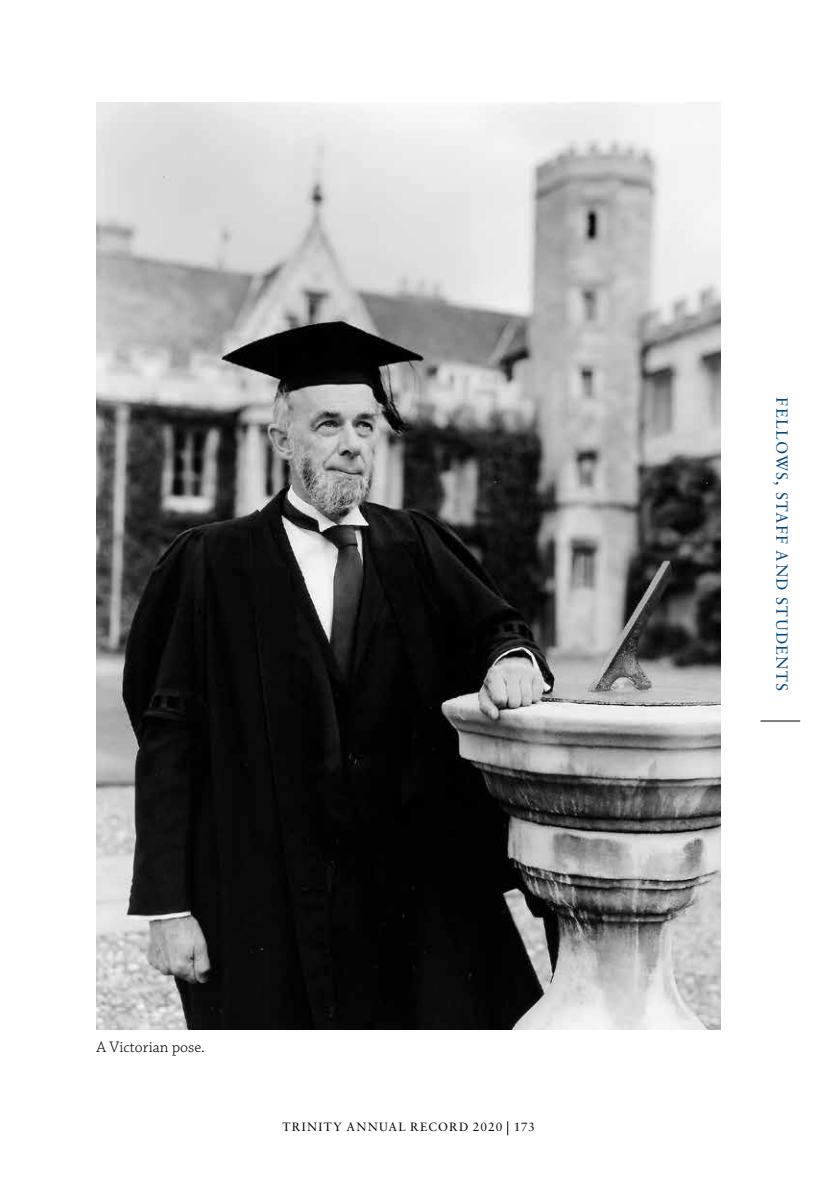
<style>
.page{position:relative;width:840px;height:1191px;background:#fff}
.page>*{position:absolute;margin:0;border:0;box-sizing:border-box;transform-origin:0 0}
.t1{font:16px "Sabon Roman SC";letter-spacing:.085em;color:#00467f}
.t2{font:300 16px "Chaparral Pro";color:#000}
.t3{font:12px "Sabon Roman SC";letter-spacing:.11em;color:#000}
.s1{font-family:"Sabon"}
</style>
<div class="page">
<svg style="left:507px;top:1121px;width:1px;height:14px"></svg>
<hr style="left:760px;top:720px;width:39px;height:1px;background:#000">
<img style="left:96px;top:102px;width:624px;height:927px">
<h1 class="t2" style="left:96px;top:1038px;width:110px">A Victorian pose.</h1>
<p class="t3" style="left:282px;top:1120px;width:254px">TRINITY ANNUAL RECORD <span class="s1">2020 173</span></p>
<h1 class="t1" style="left:791px;top:397px;width:295px;rotate:90deg">FELLOWS, STAFF AND STUDENTS</h1>
</div>
